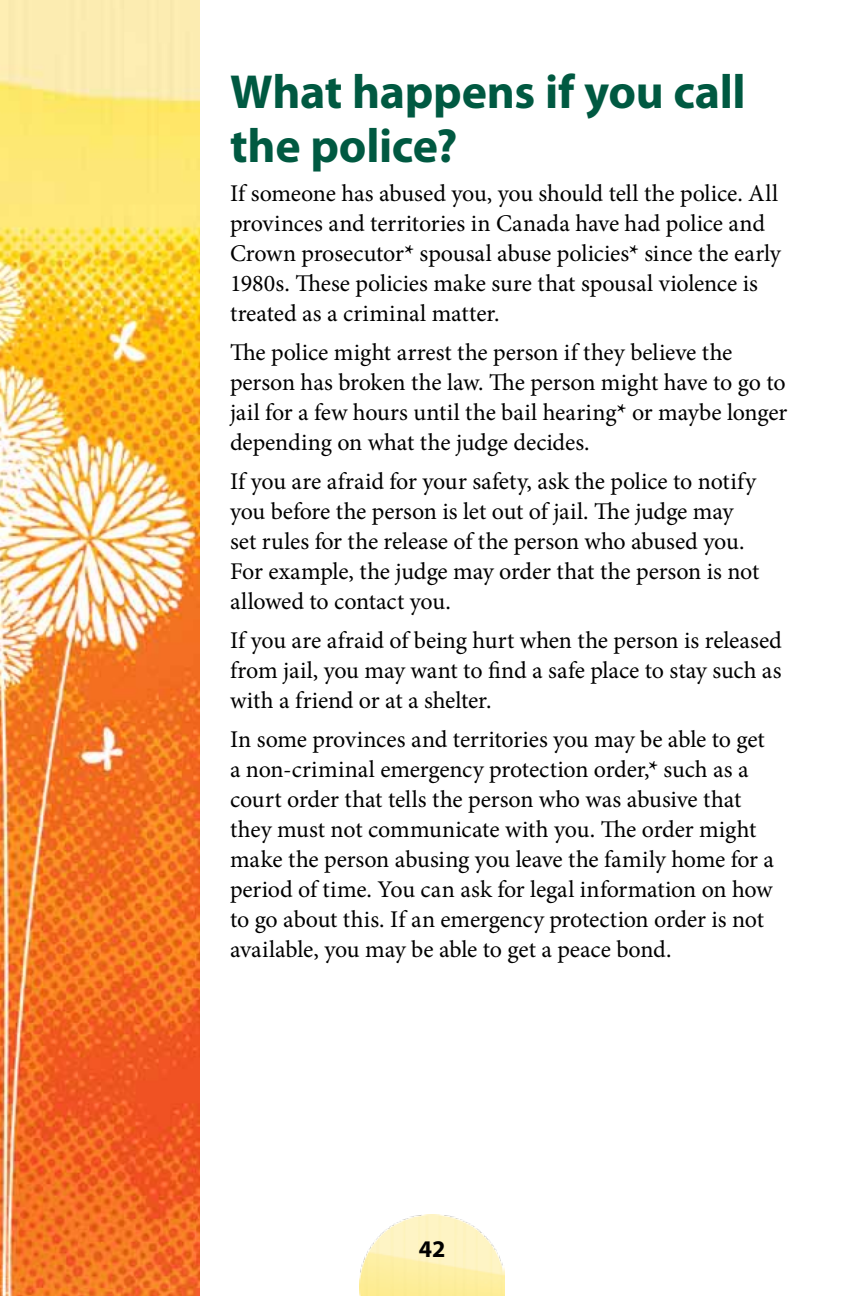
<style>
.page{position:relative;width:864px;height:1296px;background:#fff}
.page>*{position:absolute;margin:0;border:0;box-sizing:border-box;transform-origin:0 0}
.t1{font:700 48px/54px "Myriad Pro";letter-spacing:-.01em;color:#005941}
.t2{font:24px/30px "Minion Pro";letter-spacing:-.005em;color:#000}
.t3{font:700 24px "Myriad Pro";color:#000}
.s1{font-weight:700}
</style>
<div class="page">
<img style="left:360px;top:1214px;width:144px;height:82px">
<img style="left:0;top:0;width:200px;height:1296px">
<h1 class="t1" style="left:230px;top:63px;width:517px">What happens if you call the police?</h1>
<p class="t2" style="left:230px;top:178px;width:552px">If someone has abused you, you should tell the police. All provinces and territories in Canada have had police and Crown prosecutor<span class="s1">*</span> spousal abuse policies<span class="s1">*</span> since the early 1980s. These policies make sure that spousal violence is treated as a criminal matter.</p>
<p class="t2" style="left:230px;top:337px;width:559px">The police might arrest the person if they believe the person has broken the law. The person might have to go to jail for a few hours until the bail hearing<span class="s1">*</span> or maybe longer depending on what the judge decides.</p>
<p class="t2" style="left:230px;top:466px;width:531px">If you are afraid for your safety, ask the police to notify you before the person is let out of jail. The judge may set rules for the release of the person who abused you.<br>For example, the judge may order that the person is not allowed to contact you.</p>
<p class="t2" style="left:230px;top:625px;width:553px;text-align:justify">If you are afraid of being hurt when the person is released from jail, you may want to find a safe place to stay such as with a friend or at a shelter.</p>
<p class="t2" style="left:230px;top:724px;width:546px">In some provinces and territories you may be able to get a non-criminal emergency protection order,<span class="s1">*</span> such as a court order that tells the person who was abusive that they must not communicate with you. The order might make the person abusing you leave the family home for a period of time. You can ask for legal information on how to go about this. If an emergency protection order is not available, you may be able to get a peace bond.</p>
<p class="t3" style="left:419px;top:1233px;width:28px">42</p>
</div>
